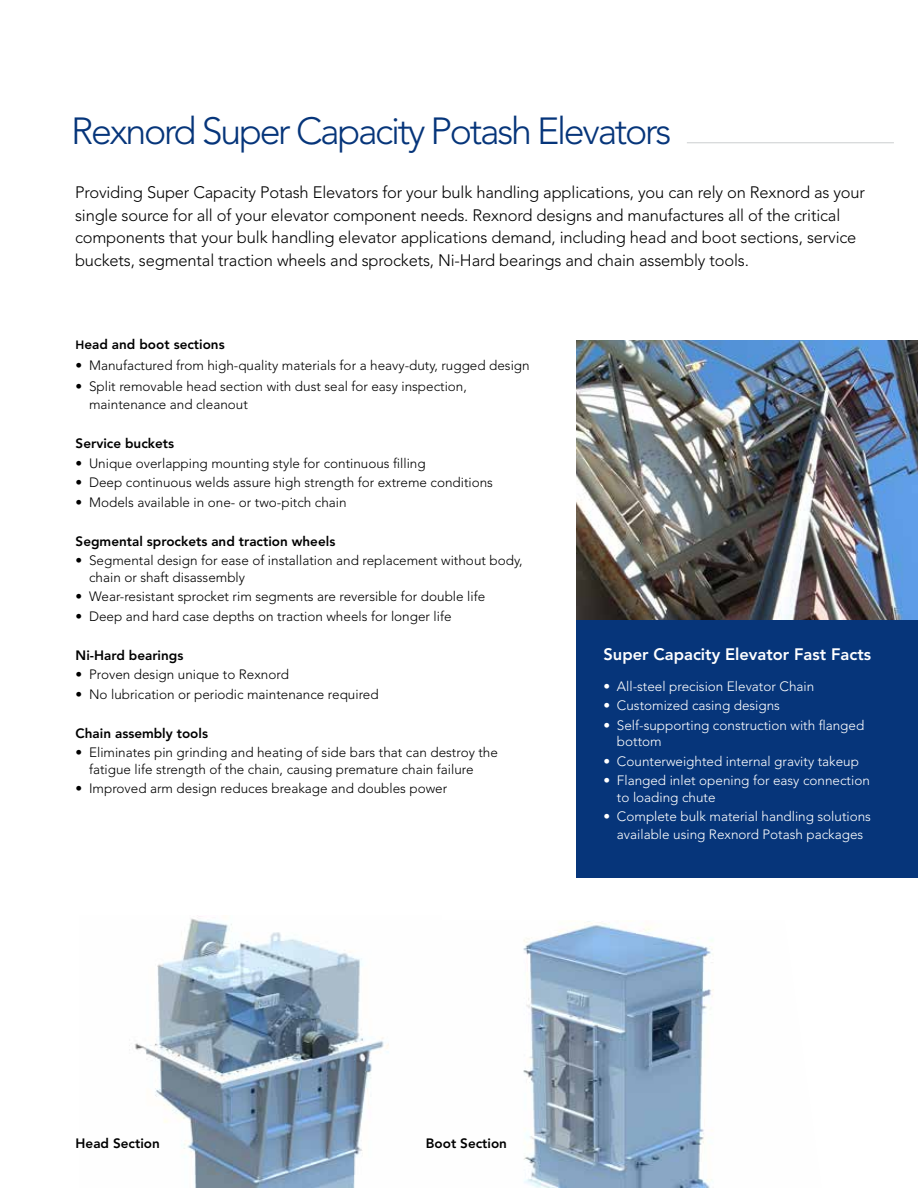
<style>
.page{position:relative;width:918px;height:1188px;background:#fff}
.page>*{position:absolute;margin:0;border:0;box-sizing:border-box;transform-origin:0 0}
.t1{font:300 37.5px "Avenir LT Std";letter-spacing:-.06em;color:#06357a}
.t2{font:300 16.5px/22.5px "Avenir LT Std";letter-spacing:-.01em;color:#000}
.t3{font:800 16.5px "Avenir LT Std";color:#fff}
.t4{font:300 13.5px/16.5px "Avenir LT Std";color:#000}
.t5{font:300 13.5px/16.5px "Avenir LT Std";color:#fff}
.t6{font:800 13.5px "Avenir LT Std";color:#000}
.s1{font-size:12px}
</style>
<div class="page">
<hr style="left:687px;top:142px;width:207px;height:1px;background:#d1d3d4">
<img style="left:576px;top:340px;width:342px;height:280px">
<div style="left:576px;top:620px;width:342px;height:258px;background:#06357a"></div>
<img style="left:129px;top:916px;width:260px;height:272px">
<img style="left:523px;top:921px;width:191px;height:267px">
<h1 class="t1" style="left:71px;top:109px;width:602px">Rexnord Super Capacity Potash Elevators</h1>
<p class="t2" style="left:75px;top:181px;width:792px">Providing Super Capacity Potash Elevators for your bulk handling applications, you can rely on Rexnord as your single source for all of your elevator component needs. Rexnord designs and manufactures all of the critical components that your bulk handling elevator applications demand, including head and boot sections, service buckets, segmental traction wheels and sprockets, Ni-Hard bearings and chain assembly tools.</p>
<p class="t6" style="left:76px;top:337px;width:151px"><span class="s1">H</span>ead and boot sections</p>
<p class="t4" style="left:76px;top:358px;width:456px">• Manufactured from high-quality materials for a heavy-duty, rugged design</p>
<p class="t4" style="left:89px;top:378px;width:379px;line-height:18px;text-indent:-14px">• Split removable head section with dust seal for easy inspection, maintenance and cleanout</p>
<p class="t6" style="left:76px;top:436px;width:100px">Service buckets</p>
<p class="t4" style="left:76px;top:455px;width:352px">• Unique overlapping mounting style for continuous filling</p>
<p class="t4" style="left:76px;top:475px;width:419px">• Deep continuous welds assure high strength for extreme conditions</p>
<p class="t4" style="left:76px;top:494px;width:273px">• Models available in one- or two-pitch chain</p>
<p class="t6" style="left:76px;top:533px;width:261px">Segmental sprockets and traction wheels</p>
<p class="t4" style="left:89px;top:553px;width:435px;text-indent:-14px">• Segmental design for ease of installation and replacement without body, chain or shaft disassembly</p>
<p class="t4" style="left:76px;top:589px;width:411px">• Wear-resistant sprocket rim segments are reversible for double life</p>
<p class="t4" style="left:76px;top:608px;width:377px">• Deep and hard case depths on traction wheels for longer life</p>
<p class="t6" style="left:76px;top:647px;width:109px">Ni-Hard bearings</p>
<p class="t4" style="left:76px;top:667px;width:215px">• Proven design unique to Rexnord</p>
<p class="t4" style="left:76px;top:686px;width:305px">• No lubrication or periodic maintenance required</p>
<p class="t6" style="left:76px;top:725px;width:134px">Chain assembly tools</p>
<p class="t4" style="left:89px;top:745px;width:410px;text-indent:-14px">• Eliminates pin grinding and heating of side bars that can destroy the fatigue life strength of the chain, causing premature chain failure</p>
<p class="t4" style="left:76px;top:781px;width:373px">• Improved arm design reduces breakage and doubles power</p>
<p class="t3" style="left:603px;top:644px;width:269px">Super Capacity Elevator Fast Facts</p>
<p class="t5" style="left:603px;top:678px;width:212px">• All-steel precision Elevator Chain</p>
<p class="t5" style="left:603px;top:698px;width:178px">• Customized casing designs</p>
<p class="t5" style="left:617px;top:717px;width:249px;text-indent:-14px">• Self-supporting construction with flanged bottom</p>
<p class="t5" style="left:603px;top:753px;width:257px">• Counterweighted internal gravity takeup</p>
<p class="t5" style="left:617px;top:773px;width:254px;text-indent:-14px">• Flanged inlet opening for easy connection to loading chute</p>
<p class="t5" style="left:603px;top:808px;width:269px;line-height:18px;text-align:center">• Complete bulk material handling solutions available using Rexnord Potash packages</p>
<p class="t6" style="left:76px;top:1135px;width:86px">Head Section</p>
<p class="t6" style="left:426px;top:1135px;width:83px">Boot Section</p>
</div>
